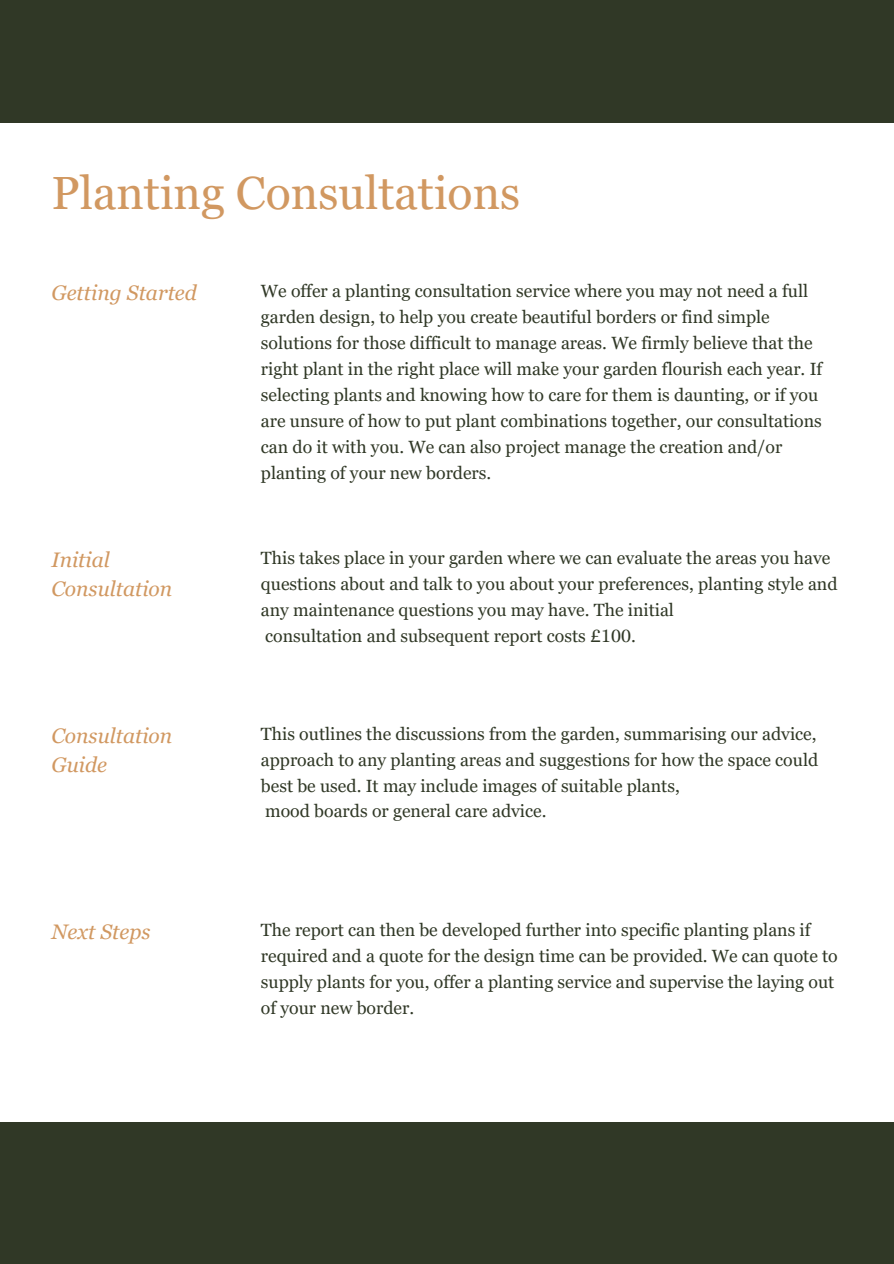
<style>
.page{position:relative;width:894px;height:1264px;background:#fff}
.page>*{position:absolute;margin:0;border:0;box-sizing:border-box;transform-origin:0 0}
.t1{font:46.5px "Georgia Pro";color:#d19861}
.t2{font:italic 21px/29.2px "Georgia Pro";color:#d19861}
.t3{font:17.7px/25.8px "Georgia Pro";color:#303826}
</style>
<div class="page">
<div style="left:0;top:0;width:893px;height:1263px;background:#303826"></div>
<div style="left:0;top:123px;width:893px;height:998px;background:#fff"></div>
<h1 class="t1" style="left:51px;top:166px;width:470px">Planting Consultations</h1>
<p class="t2" style="left:51px;top:278px;width:147px">Getting Started</p>
<h2 class="t3" style="left:261px;top:278px;width:562px">We offer a planting consultation service where you may not need a full garden design, to help you create beautiful borders or find simple solutions for those difficult to manage areas. We firmly believe that the right plant in the right place will make your garden flourish each year. If selecting plants and knowing how to care for them is daunting, or if you are unsure of how to put plant combinations together, our consultations can do it with you. We can also project manage the creation and/or planting of your new borders.</h2>
<p class="t2" style="left:51px;top:545px;width:122px">Initial<br>Consultation</p>
<p class="t3" style="left:261px;top:545px;width:578px">This takes place in your garden where we can evaluate the areas you have questions about and talk to you about your preferences, planting style and any maintenance questions you may have. The initial</p>
<p class="t3" style="left:265px;top:622px;width:372px">consultation and subsequent report costs £100.</p>
<h2 class="t2" style="left:51px;top:720px;width:122px">Consultation<br>Guide</h2>
<p class="t3" style="left:261px;top:720px;width:558px;text-align:justify">This outlines the discussions from the garden, summarising our advice, approach to any planting areas and suggestions for how the space could best be used. It may include images of suitable plants,</p>
<p class="t3" style="left:265px;top:798px;width:283px">mood boards or general care advice.</p>
<h2 class="t2" style="left:51px;top:917px;width:101px">Next Steps</h2>
<p class="t3" style="left:261px;top:917px;width:578px">The report can then be developed further into specific planting plans if required and a quote for the design time can be provided. We can quote to supply plants for you, offer a planting service and supervise the laying out of your new border.</p>
</div>
